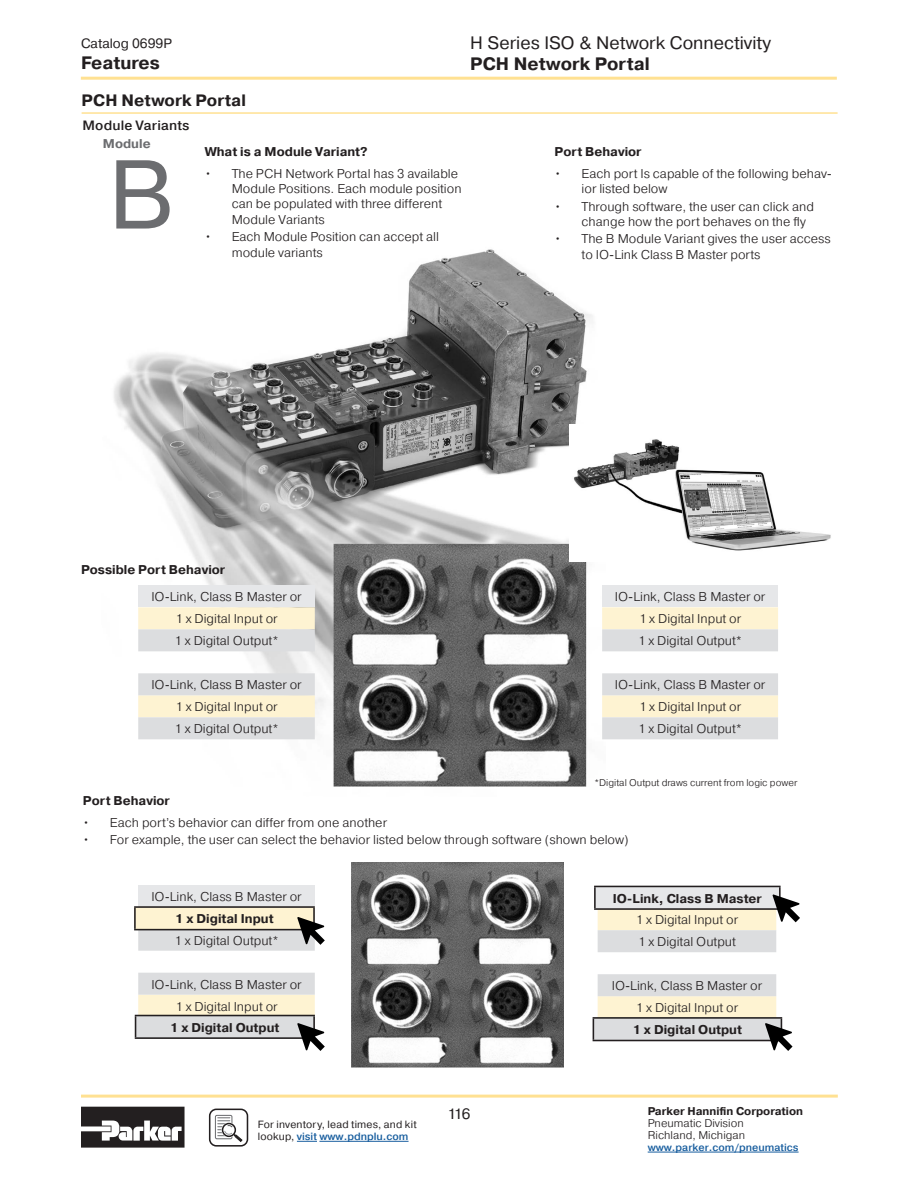
<style>
.page{position:relative;width:918px;height:1188px;background:#fff}
.page>*{position:absolute;margin:0;border:0;box-sizing:border-box;transform-origin:0 0}
.t1{font:97.5px "Pragmatica";color:#6c6d70}
._12p_page_titles{font:18px "Pragmatica";color:#231f20}
._12p_bold_page_tit{font:700 18px "Pragmatica";color:#231f20}
.Style_Heading_11_pt{font:700 16.5px "Pragmatica";letter-spacing:.005em;color:#231f20}
.t2{font:15px "Pragmatica";color:#231f20}
._9p_Body_text{font:500 13.5px "Pragmatica";letter-spacing:.01em;color:#231f20}
.Catalog_font{font:13.5px "Pragmatica";color:#231f20}
.body_text_8_5_10_2_c{font:300 12.75px/15.3px "Pragmatica";color:#231f20}
.body_text_bold_8_5_1{font:700 12.75px "Pragmatica";color:#231f20}
.body_text_8_5_10_2{font:300 12.75px "Pragmatica";color:#231f20}
.body_text_bold_8_5_1-2{font:700 12.75px "Pragmatica";color:#6c6d70}
.t3{font:300 11.25px/12px "Pragmatica";color:#231f20}
.t4{font:700 11.25px "Pragmatica";color:#231f20}
.t5{font:10.5px/12.6px "Pragmatica";letter-spacing:.02em;color:#231f20}
.t6{font:500 10.5px "Pragmatica";color:#175d9e}
.under_table_text{font:300 9.75px "Pragmatica";color:#231f20}
.s1{font-weight:500;color:#175d9e}
</style>
<div class="page">
<hr style="left:81px;top:1095px;width:757px;height:3px;background:#ffe192">
<hr style="left:81px;top:77px;width:756px;height:3px;background:#ffe192">
<hr style="left:648px;top:1152px;width:151px;height:1px;background:#175d9e">
<svg style="left:81px;top:1107px;width:104px;height:41px"></svg>
<div style="left:215px;top:1115px;width:17px;height:24px;border:1px solid #6c6d70"></div>
<div style="left:209px;top:1109px;width:39px;height:38px;border:2px solid #231f20;border-radius:7px"></div>
<svg style="left:218px;top:1117px;width:24px;height:25px"></svg>
<svg style="left:297px;top:1141px;width:20px;height:1px"></svg>
<hr style="left:319px;top:1141px;width:90px;height:1px;background:#175d9e">
<div style="left:138px;top:885px;width:177px;height:22px;background:#e6e7e9"></div>
<img style="left:114px;top:249px;width:491px;height:538px">
<hr style="left:82px;top:112px;width:756px;height:2px;background:#ffe192">
<div style="left:138px;top:585px;width:177px;height:22px;background:#e6e7e9"></div>
<svg style="left:138px;top:607px;width:177px;height:132px;background:#ece8df"></svg>
<div style="left:602px;top:585px;width:176px;height:22px;background:#e6e7e9"></div>
<svg style="left:602px;top:607px;width:176px;height:132px"></svg>
<div style="left:595px;top:886px;width:185px;height:23px;background:#e6e7e9"></div>
<hr style="left:594px;top:886px;width:187px;height:1px;background:#231f20">
<hr style="left:594px;top:887px;width:2px;height:21px;background:#231f20">
<hr style="left:779px;top:887px;width:2px;height:21px;background:#231f20">
<hr style="left:134px;top:906px;width:181px;height:2px;background:#231f20">
<hr style="left:134px;top:908px;width:2px;height:21px;background:#231f20">
<hr style="left:134px;top:929px;width:181px;height:1px;background:#231f20">
<svg style="left:135px;top:907px;width:190px;height:144px"></svg>
<svg style="left:593px;top:895px;width:207px;height:156px"></svg>
<img style="left:351px;top:863px;width:213px;height:204px">
<img style="left:569px;top:424px;width:262px;height:138px">
<p class="Catalog_font" style="left:81px;top:35px;width:93px">Catalog 0699P</p>
<p class="_12p_bold_page_tit" style="left:81px;top:52px;width:80px">Features</p>
<p class="Style_Heading_11_pt" style="left:82px;top:89px;width:166px">PCH Network Portal</p>
<p class="_9p_Body_text" style="left:82px;top:117px;width:109px">Module Variants</p>
<p class="body_text_bold_8_5_1-2" style="left:103px;top:135px;width:49px">Module</p>
<p class="t1" style="left:108px;top:135px;width:69px">B</p>
<p class="body_text_bold_8_5_1" style="left:205px;top:143px;width:164px">What is a Module Variant?</p>
<p class="body_text_8_5_10_2_c" style="left:232px;top:166px;width:231px;text-indent:-27px">• The PCH Network Portal has 3 available Module Positions. Each module position can be populated with three different Module Variants</p>
<p class="body_text_8_5_10_2_c" style="left:232px;top:229px;width:209px;text-indent:-27px">• Each Module Position can accept all module variants</p>
<p class="_12p_page_titles" style="left:470px;top:31px;width:302px">H Series ISO &amp; Network Connectivity</p>
<p class="_12p_bold_page_tit" style="left:470px;top:52px;width:181px">PCH Network Portal</p>
<p class="body_text_bold_8_5_1" style="left:555px;top:143px;width:89px">Port Behavior</p>
<p class="body_text_8_5_10_2_c" style="left:582px;top:166px;width:252px;text-indent:-27px">• Each port Is capable of the following behav&shy;ior listed below</p>
<p class="body_text_8_5_10_2_c" style="left:582px;top:198px;width:234px;text-indent:-27px">• Through software, the user can click and change how the port behaves on the fly</p>
<p class="body_text_8_5_10_2_c" style="left:582px;top:231px;width:251px;text-indent:-27px">• The B Module Variant gives the user access to IO-Link Class B Master ports</p>
<p class="body_text_bold_8_5_1" style="left:81px;top:561px;width:146px">Possible Port Behavior</p>
<p class="body_text_8_5_10_2_c" style="left:151px;top:589px;width:152px">IO-Link, Class B Master or</p>
<p class="body_text_8_5_10_2_c" style="left:175px;top:611px;width:104px">1 x Digital Input or</p>
<p class="body_text_8_5_10_2_c" style="left:174px;top:633px;width:106px">1 x Digital Output*</p>
<p class="body_text_8_5_10_2_c" style="left:151px;top:677px;width:152px">IO-Link, Class B Master or</p>
<p class="body_text_8_5_10_2_c" style="left:175px;top:699px;width:104px">1 x Digital Input or</p>
<p class="body_text_8_5_10_2_c" style="left:174px;top:721px;width:106px">1 x Digital Output*</p>
<p class="body_text_8_5_10_2_c" style="left:615px;top:589px;width:152px">IO-Link, Class B Master or</p>
<p class="body_text_8_5_10_2_c" style="left:639px;top:611px;width:104px">1 x Digital Input or</p>
<p class="body_text_8_5_10_2_c" style="left:638px;top:633px;width:106px">1 x Digital Output*</p>
<p class="body_text_8_5_10_2_c" style="left:615px;top:677px;width:152px">IO-Link, Class B Master or</p>
<p class="body_text_8_5_10_2_c" style="left:639px;top:699px;width:104px">1 x Digital Input or</p>
<p class="body_text_8_5_10_2_c" style="left:638px;top:721px;width:106px">1 x Digital Output*</p>
<p class="under_table_text" style="left:595px;top:777px;width:204px">*Digital Output draws current from logic power</p>
<p class="body_text_bold_8_5_1" style="left:83px;top:792px;width:89px">Port Behavior</p>
<p class="body_text_8_5_10_2_c" style="left:83px;top:814px;width:306px">• Each port’s behavior can differ from one another</p>
<p class="body_text_8_5_10_2_c" style="left:83px;top:832px;width:547px">• For example, the user can select the behavior listed below through software (shown below)</p>
<p class="body_text_8_5_10_2_c" style="left:151px;top:888px;width:152px">IO-Link, Class B Master or</p>
<p class="body_text_8_5_10_2_c" style="left:195px;top:910px;width:85px">Digital Input or</p>
<p class="body_text_8_5_10_2_c" style="left:174px;top:932px;width:106px">1 x Digital Output*</p>
<p class="body_text_8_5_10_2_c" style="left:151px;top:976px;width:152px">IO-Link, Class B Master or</p>
<p class="body_text_8_5_10_2_c" style="left:175px;top:998px;width:104px">1 x Digital Input or</p>
<p class="body_text_8_5_10_2_c" style="left:174px;top:1020px;width:106px">1 x Di al Output*</p>
<p class="body_text_8_5_10_2" style="left:604px;top:890px;width:108px">IO-Link, Class A or</p>
<p class="body_text_8_5_10_2_c" style="left:636px;top:912px;width:104px">1 x Digital Input or</p>
<p class="body_text_8_5_10_2_c" style="left:638px;top:934px;width:99px">1 x Digital Output</p>
<p class="body_text_8_5_10_2_c" style="left:612px;top:978px;width:152px">IO-Link, Class B Master or</p>
<p class="body_text_8_5_10_2_c" style="left:636px;top:1000px;width:104px">1 x Digital Input or</p>
<p class="body_text_8_5_10_2" style="left:604px;top:1022px;width:99px">2 x Digital Ou put</p>
<p class="body_text_bold_8_5_1" style="left:613px;top:890px;width:151px">IO-Link, Class B Master</p>
<p class="body_text_bold_8_5_1" style="left:175px;top:911px;width:100px">1 x Digital Input</p>
<p class="body_text_bold_8_5_1" style="left:170px;top:1019px;width:111px">1 x Digital Output</p>
<p class="body_text_bold_8_5_1" style="left:633px;top:1022px;width:111px">1 x Digital Output</p>
<p class="t5" style="left:258px;top:1118px;width:160px">For inventory, lead times, and kit lookup, <span class="s1">visit www.pdnplu.com</span></p>
<p class="t2" style="left:448px;top:1104px;width:24px">116</p>
<p class="t4" style="left:648px;top:1104px;width:157px">Parker Hannifin Corporation</p>
<p class="t3" style="left:648px;top:1117px;width:99px">Pneumatic Division<br>Richland, Michigan</p>
<p class="t6" style="left:648px;top:1141px;width:152px">www.parker.com/pneumatics</p>
</div>
